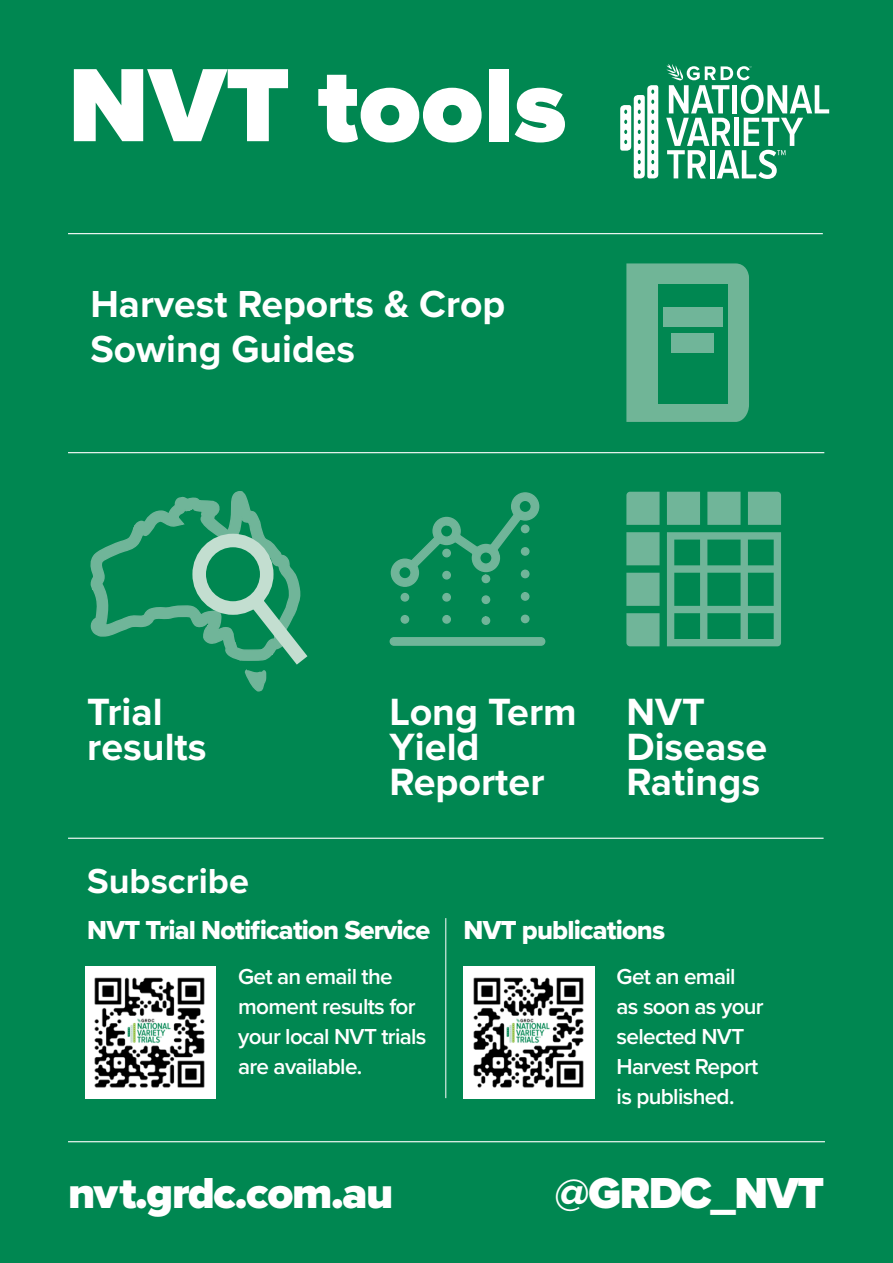
<style>
.page{position:relative;width:893px;height:1263px;background:#008751}
.page>*{position:absolute;margin:0;border:0;box-sizing:border-box;transform-origin:0 0}
.Heading{font:900 108px "Proxima Nova";color:#fff}
.Heading_-_Harvest_Reports{font:700 48px "Proxima Nova";color:#fff}
.Heading-2{font:900 45px "Proxima Nova";letter-spacing:-.03em;color:#fff}
.Heading-3{font:700 39.3px/35.1px "Proxima Nova";color:#fff}
.Heading-4{font:700 39px/45px "Proxima Nova";color:#fff}
.Heading-5{font:700 36px "Proxima Nova";color:#fff}
.Heading-6{font:27px "Proxima Nova Extrabld";letter-spacing:-.03em;color:#fff}
.Heading-7{font:600 22.5px/30px "Proxima Nova";letter-spacing:-.03em;color:#fff}
.s1{font-weight:700}
</style>
<div class="page">
<svg style="left:666px;top:64px;width:163px;height:115px"></svg>
<svg style="left:620px;top:85px;width:38px;height:93px"></svg>
<svg style="left:626px;top:492px;width:155px;height:154px"></svg>
<svg style="left:90px;top:492px;width:218px;height:199px"></svg>
<svg style="left:389px;top:492px;width:157px;height:154px"></svg>
<hr style="left:68px;top:233px;width:755px;height:1px;background:#fff">
<hr style="left:68px;top:452px;width:756px;height:1px;background:#fff">
<hr style="left:68px;top:838px;width:756px;height:1px;background:#fff">
<hr style="left:68px;top:1141px;width:757px;height:1px;background:#fff">
<img style="left:463px;top:966px;width:131px;height:132px">
<img style="left:85px;top:966px;width:131px;height:132px">
<div style="left:626px;top:263px;width:123px;height:159px;background:#70b597"></div>
<div style="left:658px;top:284px;width:69px;height:119px;background:#008751"></div>
<div style="left:663px;top:308px;width:60px;height:19px;background:#70b599"></div>
<div style="left:672px;top:333px;width:42px;height:20px;background:#70b599"></div>
<hr style="left:445px;top:918px;width:1px;height:180px;background:#fff">
<p class="Heading" style="left:68px;top:25px;width:500px">NVT tools</p>
<p class="Heading_-_Harvest_Reports" style="left:68px;top:114px;width:455px">USEFUL NVT TOOLS</p>
<p class="Heading-4" style="left:90px;top:281px;width:416px">Harvest Reports &amp; Crop<br>Sowing Guides</p>
<p class="Heading-3" style="left:87px;top:693px;width:121px">Trial results</p>
<p class="Heading-5" style="left:87px;top:854px;width:163px">Subscribe</p>
<p class="Heading-3" style="left:390px;top:693px;width:189px">Long Term<br>Yield<br>Reporter</p>
<p class="Heading-3" style="left:626px;top:693px;width:142px">NVT<br>Disease<br>Ratings</p>
<p class="Heading-6" style="left:87px;top:910px;width:345px">NVT Trial Notification Service</p>
<p class="Heading-6" style="left:463px;top:910px;width:203px">NVT publications</p>
<p class="Heading-7" style="left:238px;top:961px;width:190px">Get an email the moment results for your local NVT trials are available.</p>
<p class="Heading-7" style="left:617px;top:961px;width:149px">Get an email<br>as soon as your selected NVT<br>Harvest Report is published.</p>
<p class="Heading-2" style="left:68px;top:1160px;width:327px">nvt.grdc.com.au</p>
<p class="Heading-2" style="left:555px;top:1160px;width:271px"><span class="s1">@</span>GRDC_NVT</p>
</div>
